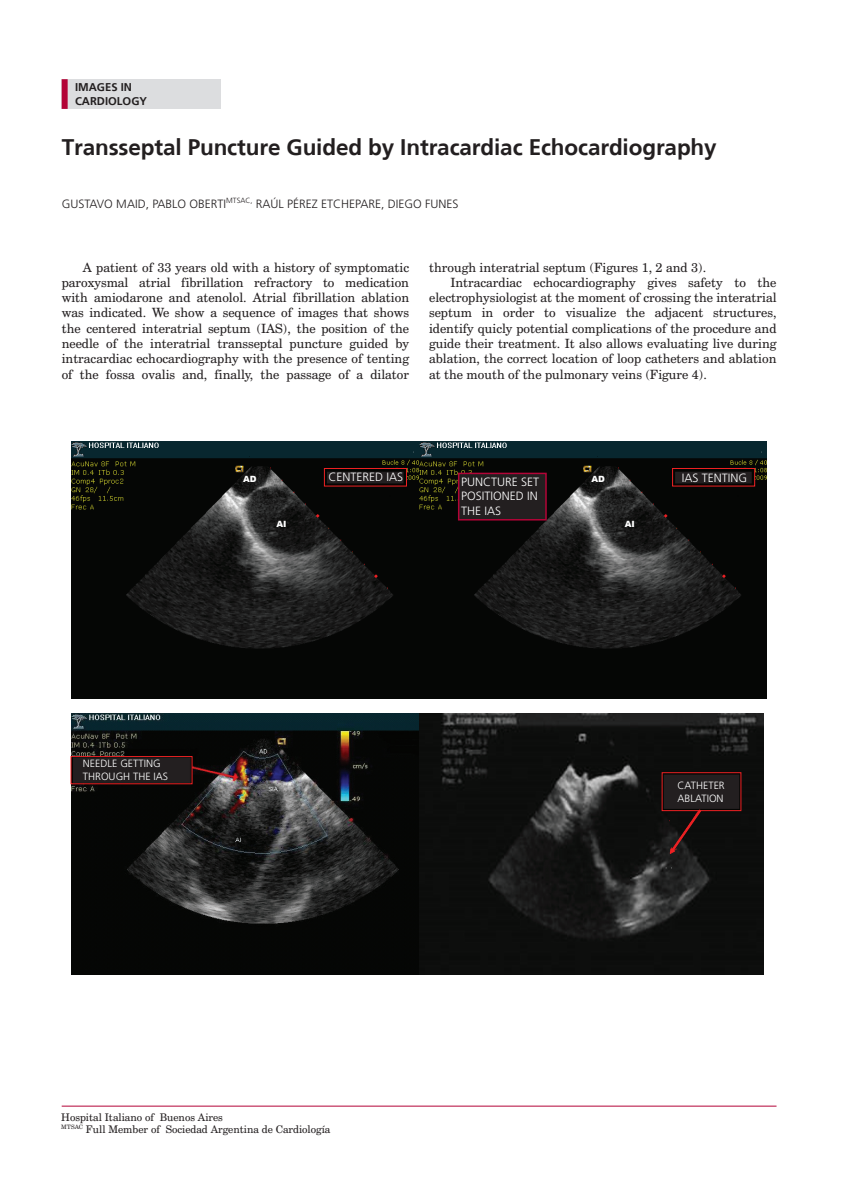
<style>
.page{position:relative;width:851px;height:1191px;background:#fff}
.page>*{position:absolute;margin:0;border:0;box-sizing:border-box;transform-origin:0 0}
.t1{font:700 22.5px "Frutiger";letter-spacing:-.005em;color:#231f20}
.resumen_material_y_m{font:12.75px/15.3px "Century Schoolbook BT";color:#231f20;text-align:justify}
.t2{font:300 12px "Frutiger LT Std";color:#231f20}
.t3{font:300 12px/14.4px "Frutiger LT Std";color:#fff}
.t4{font:11.55px "Daun Penh";letter-spacing:.26em;color:#fff}
.t5{font:900 11.4px/20px "Arial";color:#fff}
.t6{font:700 11.25px "Frutiger";color:#231f20}
.t7{font:10.5px "Century Schoolbook BT";color:#231f20}
.t8{font:300 10.5px/12.6px "Frutiger LT Std";color:#fff}
.t9{font:9.45px "Daun Penh";letter-spacing:.245em;color:#fff}
.t10{font:900 8.55px "Arial";color:#fff}
</style>
<div class="page">
<div style="left:62px;top:79px;width:159px;height:30px;background:#dcdddf"></div>
<div style="left:62px;top:79px;width:6px;height:30px;background:#b30437"></div>
<hr style="left:62px;top:1105px;width:714px;height:1px;background:#b30437">
<img style="left:72px;top:441px;width:694px;height:258px">
<div style="left:324px;top:468px;width:83px;height:18px;background:#0c0c0b;border:1px solid #ee2123"></div>
<svg style="left:419px;top:442px;width:347px;height:257px;background:#131514"></svg>
<div style="left:672px;top:468px;width:83px;height:18px;background:#0c0c0b;border:1px solid #ee2123"></div>
<img style="left:71px;top:714px;width:348px;height:260px">
<svg style="left:71px;top:756px;width:121px;height:28px"></svg>
<img style="left:419px;top:713px;width:344px;height:261px">
<svg style="left:661px;top:772px;width:80px;height:39px"></svg>
<svg style="left:669px;top:809px;width:32px;height:45px"></svg>
<div style="left:327px;top:472px;width:76px;height:11px;background:#231f20"></div>
<div style="left:675px;top:472px;width:76px;height:11px;background:#231f20"></div>
<div style="left:663px;top:774px;width:76px;height:35px;background:#231f20;border:2px solid #231f20"></div>
<div style="left:73px;top:757px;width:118px;height:26px;background:#231f20;border:2px solid #231f20"></div>
<div style="left:458px;top:472px;width:88px;height:48px;background:#231f20;border:2px solid #b30437"></div>
<p class="t6" style="left:75px;top:81px;width:58px">IMAGES IN</p>
<p class="t6" style="left:75px;top:94px;width:73px">CARDIOLOGY</p>
<p class="t1" style="left:62px;top:134px;width:656px">Transseptal Puncture Guided by Intracardiac Echocardiography</p>
<p class="t2" style="left:62px;top:197px;width:398px">GUSTAVO MAID, PABLO OBERTI<sup>MTSAC,</sup> RAÚL PÉREZ ETCHEPARE, DIEGO FUNES</p>
<p class="resumen_material_y_m" style="left:62px;top:259px;width:349px;text-indent:21px">A patient of 33 years old with a history of symptomatic paroxysmal atrial fibrillation refractory to medication with amiodarone and atenolol. Atrial fibrillation ablation was indicated. We show a sequence of images that shows the centered interatrial septum (IAS), the position of the needle of the interatrial transseptal puncture guided by intracardiac echocardiography with the presence of tenting of the fossa ovalis and, finally, the passage of a dilator</p>
<p class="resumen_material_y_m" style="left:429px;top:259px;width:278px">through interatrial septum (Figures 1, 2 and 3).</p>
<p class="resumen_material_y_m" style="left:429px;top:274px;width:349px;text-indent:21px">Intracardiac echocardiography gives safety to the electrophysiologist at the moment of crossing the interatrial septum in order to visualize the adjacent structures, identify quicly potential complications of the procedure and guide their treatment. It also allows evaluating live during ablation, the correct location of loop catheters and ablation at the mouth of the pulmonary veins (Figure 4).</p>
<p class="t3" style="left:328px;top:470px;width:76px">CENTERED IAS</p>
<p class="t3" style="left:461px;top:474px;width:80px">PUNCTURE SET</p>
<p class="t3" style="left:681px;top:471px;width:67px">IAS TENTING</p>
<p class="t3" style="left:461px;top:489px;width:78px">POSITIONED IN<br>THE IAS</p>
<p class="t10" style="left:243px;top:472px;width:15px">AD</p>
<p class="t4" style="left:676px;top:471px;width:69px">SIA centrado</p>
<p class="t10" style="left:624px;top:518px;width:12px">AI</p>
<p class="t10" style="left:591px;top:472px;width:15px">AD</p>
<p class="t4" style="left:328px;top:471px;width:69px">SIA centrado</p>
<p class="t10" style="left:276px;top:518px;width:12px">AI</p>
<p class="t8" style="left:83px;top:757px;width:87px">NEEDLE GETTING<br>THROUGH THE IAS</p>
<p class="t9" style="left:75px;top:759px;width:99px">Aguja atravesando el</p>
<p class="t5" style="left:665px;top:771px;width:57px">Catéter de ablación</p>
<p class="t8" style="left:677px;top:779px;width:49px">CATHETER<br>ABLATION</p>
<p class="t7" style="left:61px;top:1110px;width:163px">Hospital Italiano of Buenos Aires</p>
<p class="t7" style="left:61px;top:1123px;width:270px"><sup>MTSAC</sup> Full Member of Sociedad Argentina de Cardiología</p>
</div>
